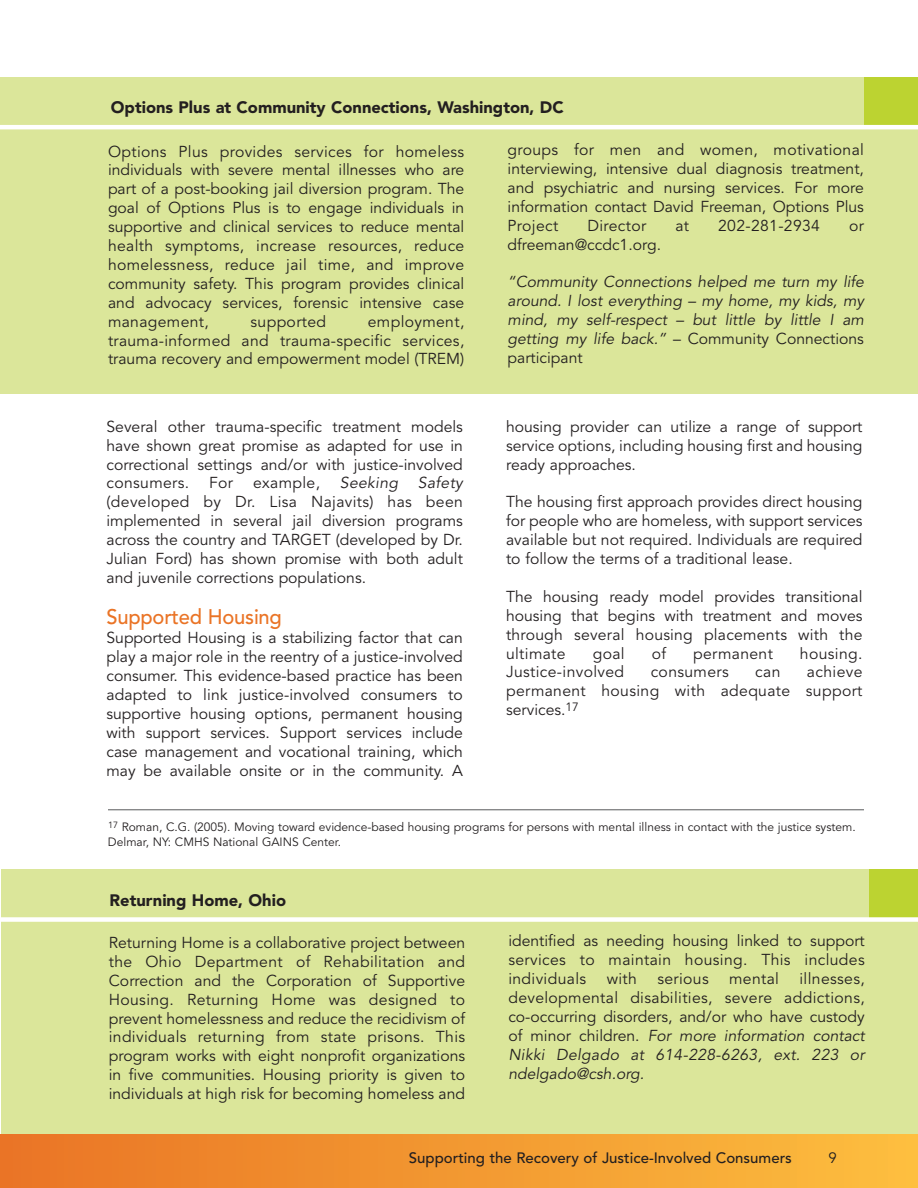
<style>
.page{position:relative;width:918px;height:1188px;background:#fff}
.page>*{position:absolute;margin:0;border:0;box-sizing:border-box;transform-origin:0 0}
.t1{font:500 21px "Avenir";letter-spacing:-.01em;color:#ea7426;scale:.96 1}
.t2{font:900 16.5px "Avenir";color:#231f20}
.t3{font:15.75px/18.9px "Avenir";color:#231f20;text-align:justify}
.t4{font:15.75px/18.9px "Avenir";letter-spacing:.02em;color:#231f20}
.t5{font:500 15px "Avenir";color:#231f20}
.t6{font:15px "Avenir";color:#231f20}
.t7{font:12px/15px "Avenir";color:#231f20}
</style>
<div class="page">
<div style="left:1px;top:869px;width:917px;height:280px;background:#dbe69a"></div>
<div style="left:869px;top:870px;width:49px;height:48px;background:#bcd331"></div>
<div style="left:0;top:917px;width:918px;height:5px;background:#fff"></div>
<div style="left:0;top:1134px;width:918px;height:54px;background:linear-gradient(to right,#e97325,#fcbe3f)"></div>
<hr style="left:0;top:1134px;width:1px;height:54px;background:#ea7426">
<hr style="left:108px;top:809px;width:756px;height:1px;background:#58595b">
<div style="left:0;top:77px;width:918px;height:317px;background:#dbe69a"></div>
<div style="left:864px;top:77px;width:54px;height:49px;background:#bcd331"></div>
<hr style="left:0;top:125px;width:918px;height:4px;background:#fff">
<p class="t2" style="left:111px;top:101px;width:454px">Options Plus at Community Connections, Washington, DC</p>
<p class="t3" style="left:108px;top:143px;width:358px">Options Plus provides services for homeless individuals with severe mental illnesses who are part of a post-booking jail diversion program. The goal of Options Plus is to engage individuals in supportive and clinical services to reduce mental health symptoms, increase resources, reduce homelessness, reduce jail time, and improve community safety. This program provides clinical and advocacy services, forensic intensive case management,</p>
<p class="t3" style="left:508px;top:142px;width:358px">groups for men and women, motivational interviewing, intensive dual diagnosis treatment, and psychiatric and nursing services. For more information contact David Freeman, Options Plus Project</p>
<p class="t4" style="left:587px;top:218px;width:60px">Director</p>
<p class="t3" style="left:675px;top:218px;width:15px">at</p>
<p class="t4" style="left:718px;top:218px;width:103px">202-281-2934</p>
<p class="t3" style="left:849px;top:218px;width:16px">or</p>
<p class="t3" style="left:508px;top:237px;width:155px">dfreeman@ccdc1.org.</p>
<p class="t3" style="left:508px;top:274px;width:360px;text-align:left">“Community Connections helped me turn my life around. I lost everything – my home, my kids, my mind, my self-respect – but little by little I am getting my life back.” – Community Connections participant</p>
<p class="t3" style="left:108px;top:313px;width:358px;text-indent:260px">employment, trauma-informed and trauma-specific services, trauma recovery and empowerment model (TREM)</p>
<p class="t4" style="left:251px;top:313px;width:77px">supported</p>
<p class="t3" style="left:106px;top:419px;width:358px">Several other trauma-specific treatment models have shown great promise as adapted for use in correctional settings and/or with justice-involved consumers.</p>
<p class="t3" style="left:106px;top:475px;width:360px;text-align:left;text-indent:233px">Seeking Safety (developed by Dr. Lisa Najavits) has been implemented in several jail diversion programs across the country and TARGET (developed by Dr.<br>Julian Ford) has shown promise with both adult and juvenile corrections populations.</p>
<h1 class="t1" style="left:106px;top:608px;width:184px">Supported Housing</h1>
<p class="t3" style="left:106px;top:630px;width:358px">Supported Housing is a stabilizing factor that can play a major role in the reentry of a justice-involved consumer. This evidence-based practice has been adapted to link justice-involved consumers to supportive housing options, permanent housing with support services. Support services include case management and vocational training, which may be available onsite or in the community. A</p>
<p class="t3" style="left:209px;top:475px;width:26px">For</p>
<p class="t4" style="left:253px;top:475px;width:68px">example,</p>
<p class="t3" style="left:506px;top:419px;width:358px">housing provider can utilize a range of support service options, including housing first and housing ready approaches.</p>
<p class="t3" style="left:506px;top:494px;width:358px">The housing first approach provides direct housing for people who are homeless, with support services available but not required. Individuals are required to follow the terms of a traditional lease.</p>
<p class="t3" style="left:506px;top:589px;width:358px">The housing ready model provides transitional housing that begins with treatment and moves through several housing placements with the ultimate</p>
<p class="t3" style="left:593px;top:645px;width:33px">goal</p>
<p class="t3" style="left:652px;top:645px;width:16px">of</p>
<p class="t4" style="left:693px;top:645px;width:81px">permanent</p>
<p class="t4" style="left:800px;top:645px;width:64px">housing.</p>
<p class="t4" style="left:506px;top:664px;width:120px">Justice-involved</p>
<p class="t4" style="left:651px;top:664px;width:80px">consumers</p>
<p class="t3" style="left:755px;top:664px;width:27px">can</p>
<p class="t3" style="left:506px;top:664px;width:358px;text-indent:301px">achieve permanent housing with adequate support services.<sup>17</sup></p>
<p class="t7" style="left:108px;top:820px;width:749px"><sup>17</sup> Roman, C.G. (2005). Moving toward evidence-based housing programs for persons with mental illness in contact with the justice system.<br>Delmar, NY: CMHS National GAINS Center.</p>
<p class="t2" style="left:110px;top:893px;width:178px">Returning Home, Ohio</p>
<p class="t3" style="left:109px;top:935px;width:358px">Returning Home is a collaborative project between the Ohio Department of Rehabilitation and Correction and the Corporation of Supportive Housing. Returning Home was designed to prevent homelessness and reduce the recidivism of individuals returning from state prisons. This program works with eight nonprofit organizations in five communities. Housing priority is given to individuals at high risk for becoming homeless and</p>
<p class="t3" style="left:508px;top:933px;width:358px">identified as needing housing linked to support services to maintain housing. This includes individuals</p>
<p class="t4" style="left:508px;top:971px;width:360px;text-indent:291px">illnesses, developmental disabilities, severe addictions, co-occurring disorders, and/or who have custody of minor children. For more information contact Nikki Delgado at 614-228-6263, ext. 223 or ndelgado@csh.org.</p>
<p class="t3" style="left:607px;top:971px;width:32px">with</p>
<p class="t4" style="left:657px;top:971px;width:53px">serious</p>
<p class="t3" style="left:729px;top:971px;width:51px">mental</p>
<p class="t5" style="left:409px;top:1152px;width:384px">Supporting the Recovery of Justice-Involved Consumers</p>
<p class="t6" style="left:829px;top:1152px;width:10px">9</p>
</div>
